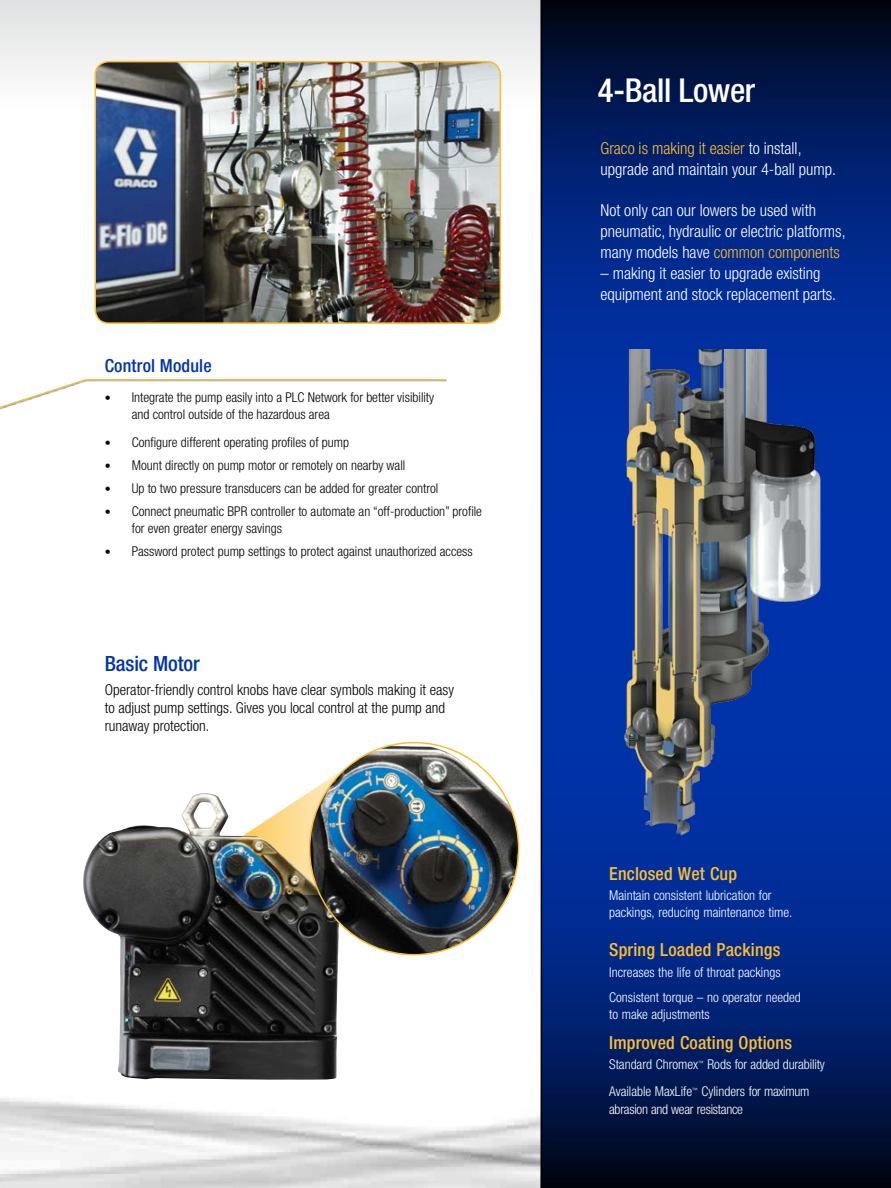
<style>
.page{position:relative;width:891px;height:1188px;background:#fff}
.page>*{position:absolute;margin:0;border:0;box-sizing:border-box;transform-origin:0 0}
.t1{font:500 condensed 33px "Helvetica Neue LT Std";letter-spacing:-.01em;color:#fff}
.t2{font:500 condensed 21px "Helvetica Neue LT Std";letter-spacing:-.005em;color:#0033ab}
.t3{font:500 condensed 18px "Helvetica Neue LT Std";letter-spacing:.01em;color:#fcbd30}
.t4{font:500 condensed 18px "Helvetica Neue LT Std";letter-spacing:.01em;color:#0033ab}
.t5{font:300 condensed 16.5px/21px "Helvetica Neue LT Std";color:#fff}
.t6{font:300 condensed 15px/18px "Helvetica Neue LT Std";color:#000}
.t7{font:300 condensed 13.5px/16.5px "Helvetica Neue LT Std";color:#000}
.t8{font:300 condensed 13.5px/25.2px "Helvetica Neue LT Std";color:#fff}
.t9{font:300 condensed 13.5px/18px "Helvetica Neue LT Std";letter-spacing:-.02em;color:#fff}
.t10{font:300 condensed 5.85px "Helvetica Neue LT Std";color:#fff}
.s1{font-weight:400;font-size:12px}
.s2{color:#fcbd30}
</style>
<div class="page">
<img style="left:0;top:958px;width:541px;height:230px">
<div style="left:0;top:0;width:891px;height:108px;background:linear-gradient(to bottom,#dfe0e1,#fcfcfb)"></div>
<svg style="left:541px;top:0;width:350px;height:1188px;background:#002273"></svg>
<img style="left:95px;top:62px;width:405px;height:260px">
<div style="left:94px;top:61px;width:407px;height:263px;border:2px solid #fcbd30;border-radius:13px"></div>
<img style="left:594px;top:350px;width:243px;height:491px">
<svg style="left:0;top:379px;width:447px;height:31px"></svg>
<img style="left:83px;top:793px;width:256px;height:287px">
<img style="left:226px;top:791px;width:84px;height:107px">
<img style="left:310px;top:746px;width:209px;height:209px">
<h3 class="t4" style="left:105px;top:355px;width:108px">Control Module</h3>
<p class="t7" style="left:132px;top:389px;width:304px;text-indent:-27px"><span class="s1">•</span> Integrate the pump easily into a PLC Network for better visibility and control outside of the hazardous area</p>
<p class="t7" style="left:105px;top:434px;width:246px"><span class="s1">•</span> Configure different operating profiles of pump</p>
<p class="t7" style="left:105px;top:457px;width:302px"><span class="s1">•</span> Mount directly on pump motor or remotely on nearby wall</p>
<p class="t7" style="left:105px;top:480px;width:335px"><span class="s1">•</span> Up to two pressure transducers can be added for greater control</p>
<p class="t7" style="left:132px;top:503px;width:352px;text-indent:-27px"><span class="s1">•</span> Connect pneumatic BPR controller to automate an “off-production” profile for even greater energy savings</p>
<p class="t7" style="left:105px;top:543px;width:370px"><span class="s1">•</span> Password protect pump settings to protect against unauthorized access</p>
<h2 class="t2" style="left:105px;top:651px;width:96px">Basic Motor</h2>
<p class="t6" style="left:105px;top:681px;width:351px">Operator-friendly control knobs have clear symbols making it easy to adjust pump settings. Gives you local control at the pump and runaway protection.</p>
<h1 class="t1" style="left:598px;top:70px;width:159px">4-Ball Lower</h1>
<p class="t5" style="left:600px;top:137px;width:237px"><span class="s2">Graco is making it easier</span> to install, upgrade and maintain your 4-ball pump.</p>
<p class="t5" style="left:600px;top:199px;width:247px">Not only can our lowers be used with pneumatic, hydraulic or electric platforms, many models have <span class="s2">common components</span></p>
<p class="t5" style="left:600px;top:262px;width:237px">– making it easier to upgrade existing equipment and stock replacement parts.</p>
<h3 class="t3" style="left:609px;top:863px;width:129px">Enclosed Wet Cup</h3>
<p class="t8" style="left:609px;top:887px;width:185px;line-height:16.5px">Maintain consistent lubrication for packings, reducing maintenance time.</p>
<h3 class="t3" style="left:609px;top:939px;width:173px">Spring Loaded Packings</h3>
<p class="t8" style="left:609px;top:960px;width:193px">Increases the life of throat packings<br>Consistent torque – no operator needed</p>
<p class="t8" style="left:609px;top:1001px;width:102px">to make adjustments</p>
<h3 class="t3" style="left:609px;top:1032px;width:184px">Improved Coating Options</h3>
<p class="t8" style="left:609px;top:1052px;width:91px">Standard Chromex</p>
<p class="t10" style="left:698px;top:1060px;width:7px">™</p>
<p class="t8" style="left:708px;top:1052px;width:119px">Rods for added durability</p>
<p class="t8" style="left:609px;top:1079px;width:85px">Available MaxLife</p>
<p class="t10" style="left:692px;top:1086px;width:7px">™</p>
<p class="t9" style="left:609px;top:1082px;width:202px;text-indent:92px">Cylinders for maximum abrasion and wear resistance</p>
</div>
